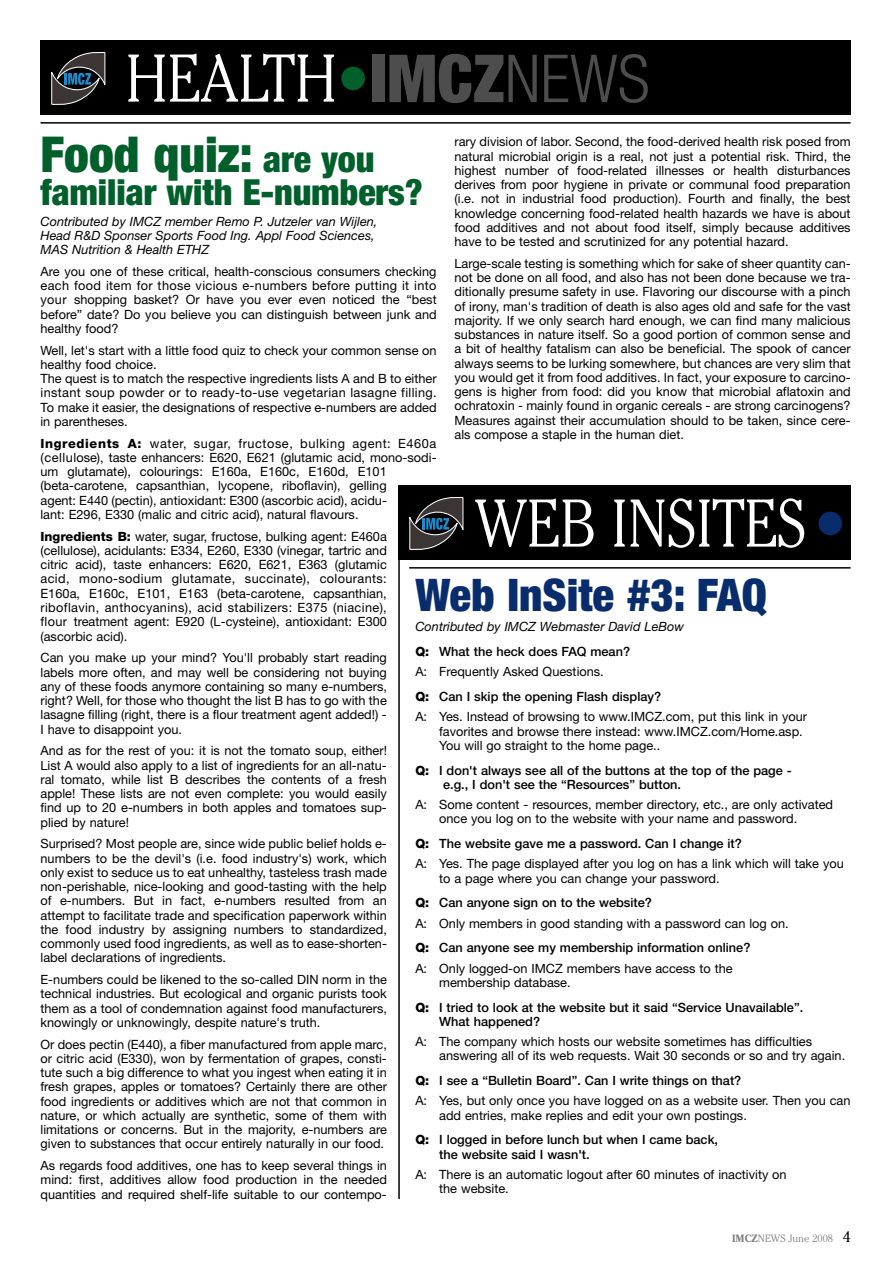
<style>
.page{position:relative;width:893px;height:1263px;background:#fff}
.page>*{position:absolute;margin:0;border:0;box-sizing:border-box;transform-origin:0 0}
.t1{font:300 66.9px "Cheltenham";color:#fff;scale:.87 1}
.t2{font:900 condensed 49.5px "Helvetica Neue";color:#015f2b}
.t3{font:900 condensed 45px "Helvetica Neue";color:#092d6c}
.t4{font:900 condensed 36px "Helvetica Neue";color:#015f2b}
.t5{font:12.75px/14.2px "Helvetica Neue";color:#000}
.t6{font:500 12.75px/14.2px "Helvetica Neue";color:#000}
.t7{font:italic 12.75px/14.2px "Helvetica Neue";color:#000}
.t8{font:300 10.5px "Cheltenham";color:#808080}
.s1{font-family:"Helvetica Neue";font-weight:900;font-stretch:condensed;font-size:66.3px;color:#015f2b}
.s2{font-family:"Helvetica Neue";font-weight:900;font-stretch:condensed;font-size:66.3px;color:#4d4d4d}
.s3{font-family:"Helvetica Neue";font-stretch:condensed;font-size:66.3px;color:#4d4d4d}
.s4{font-size:36px}
.s5{font-weight:800}
.s6{font-family:"Helvetica Neue";font-weight:900;font-stretch:condensed;font-size:66.3px;color:#092d6c}
.s7{font-weight:800;font-style:normal}
.s8{font-weight:500;font-style:normal}
.s9{font-weight:400}
.s10{font-weight:500}
.s11{font-weight:700}
.s12{font-weight:400;font-size:15px;color:#000}
</style>
<div class="page">
<hr style="left:398px;top:485px;width:2px;height:714px;background:#000">
<div style="left:40px;top:41px;width:810px;height:74px;background:#000"></div>
<svg style="left:51px;top:52px;width:54px;height:53px"></svg>
<hr style="left:40px;top:122px;width:810px;height:2px;background:#000">
<div style="left:398px;top:485px;width:452px;height:75px;background:#000"></div>
<svg style="left:409px;top:497px;width:54px;height:53px"></svg>
<hr style="left:409px;top:567px;width:441px;height:2px;background:#000">
<h1 class="t1" style="left:126px;top:52px;width:604px">HEALTH <span class="s1">•</span><span class="s2">IMCZ</span><span class="s3">NEWS</span></h1>
<p class="t5" style="left:455px;top:136px;width:398px;text-align:justify">rary division of labor. Second, the food-derived health risk posed from natural microbial origin is a real, not just a potential risk. Third, the highest number of food-related illnesses or health disturbances derives from poor hygiene in private or communal food preparation (i.e. not in industrial food production). Fourth and finally, the best knowledge concerning food-related health hazards we have is about food additives and not about food itself, simply because additives have to be tested and scrutinized for any potential hazard.</p>
<p class="t5" style="left:455px;top:257px;width:398px;text-align:justify">Large-scale testing is something which for sake of sheer quantity can&shy;not be done on all food, and also has not been done because we tra&shy;ditionally presume safety in use. Flavoring our discourse with a pinch of irony, man's tradition of death is also ages old and safe for the vast majority. If we only search hard enough, we can find many malicious substances in nature itself. So a good portion of common sense and a bit of healthy fatalism can also be beneficial. The spook of cancer always seems to be lurking somewhere, but chances are very slim that you would get it from food additives. In fact, your exposure to carcino&shy;gens is higher from food: did you know that microbial aflatoxin and ochratoxin - mainly found in organic cereals - are strong carcinogens?<br>Measures against their accumulation should to be taken, since cere&shy;als compose a staple in the human diet.</p>
<h2 class="t2" style="left:40px;top:137px;width:336px">Food quiz: <span class="s4">are you</span></h2>
<h3 class="t4" style="left:40px;top:180px;width:384px">familiar with E-numbers?</h3>
<p class="t7" style="left:40px;top:215px;width:338px">Contributed by IMCZ member Remo P. Jutzeler van Wijlen,<br>Head R&amp;D Sponser Sports Food Ing. Appl Food Sciences,<br>MAS Nutrition &amp; Health ETHZ</p>
<p class="t5" style="left:40px;top:265px;width:398px;text-align:justify">Are you one of these critical, health-conscious consumers checking each food item for those vicious e-numbers before putting it into your shopping basket? Or have you ever even noticed the “best before” date? Do you believe you can distinguish between junk and healthy food?</p>
<p class="t5" style="left:40px;top:344px;width:398px">Well, let's start with a little food quiz to check your common sense on healthy food choice.<br>The quest is to match the respective ingredients lists A and B to either instant soup powder or to ready-to-use vegetarian lasagne filling.<br>To make it easier, the designations of respective e-numbers are added in parentheses.</p>
<p class="t5" style="left:40px;top:437px;width:398px"><span class="s5">Ingredients A:</span> water, sugar, fructose, bulking agent: E460a (cellulose), taste enhancers: E620, E621 (glutamic acid, mono-sodi&shy;um glutamate), colourings: E160a, E160c, E160d, E101 (beta-carotene, capsanthian, lycopene, riboflavin), gelling<br>agent: E440 (pectin), antioxidant: E300 (ascorbic acid), acidu-<br>lant: E296, E330 (malic and citric acid), natural flavours.</p>
<p class="t5" style="left:40px;top:530px;width:348px;text-align:justify"><span class="s5">Ingredients B:</span> water, sugar, fructose, bulking agent: E460a (cellulose), acidulants: E334, E260, E330 (vinegar, tartric and citric acid), taste enhancers: E620, E621, E363 (glutamic acid, mono-sodium glutamate, succinate), colourants:<br>E160a, E160c, E101, E163 (beta-carotene, capsanthian, riboflavin, anthocyanins), acid stabilizers: E375 (niacine), flour treatment agent: E920 (L-cysteine), antioxidant: E300 (ascorbic acid).</p>
<p class="t5" style="left:41px;top:652px;width:348px;text-align:justify">Can you make up your mind? You'll probably start reading labels more often, and may well be considering not buying any of these foods anymore containing so many e-numbers, right? Well, for those who thought the list B has to go with the lasagne filling (right, there is a flour treatment agent added!) - I have to disappoint you.</p>
<p class="t5" style="left:41px;top:745px;width:348px;text-align:justify">And as for the rest of you: it is not the tomato soup, either!<br>List A would also apply to a list of ingredients for an all-natu&shy;ral tomato, while list B describes the contents of a fresh apple! These lists are not even complete: you would easily find up to 20 e-numbers in both apples and tomatoes sup&shy;plied by nature!</p>
<p class="t5" style="left:41px;top:838px;width:348px;text-align:justify">Surprised? Most people are, since wide public belief holds e&shy;numbers to be the devil's (i.e. food industry's) work, which only exist to seduce us to eat unhealthy, tasteless trash made non-perishable, nice-looking and good-tasting with the help of e-numbers. But in fact, e-numbers resulted from an attempt to facilitate trade and specification paperwork within the food industry by assigning numbers to standardized, commonly used food ingredients, as well as to ease-shorten&shy;label declarations of ingredients.</p>
<p class="t5" style="left:41px;top:974px;width:348px;text-align:justify">E-numbers could be likened to the so-called DIN norm in the technical industries. But ecological and organic purists took them as a tool of condemnation against food manufacturers, knowingly or unknowingly, despite nature's truth.</p>
<p class="t5" style="left:41px;top:1038px;width:348px;text-align:justify">Or does pectin (E440), a fiber manufactured from apple marc, or citric acid (E330), won by fermentation of grapes, consti&shy;tute such a big difference to what you ingest when eating it in fresh grapes, apples or tomatoes? Certainly there are other food ingredients or additives which are not that common in nature, or which actually are synthetic, some of them with limitations or concerns. But in the majority, e-numbers are given to substances that occur entirely naturally in our food.</p>
<p class="t5" style="left:41px;top:1160px;width:348px;text-align:justify">As regards food additives, one has to keep several things in mind: first, additives allow food production in the needed quantities and required shelf-life suitable to our contempo-</p>
<h1 class="t1" style="left:474px;top:497px;width:430px">WEB INSITES <span class="s6">•</span></h1>
<h3 class="t3" style="left:415px;top:579px;width:353px">Web InSite #3: FAQ</h3>
<p class="t7" style="left:415px;top:616px;width:270px;line-height:24.8px">Contributed by IMCZ Webmaster David LeBow<br><span class="s7">Q:</span> <span class="s8">What the heck does FAQ mean?</span></p>
<p class="t6" style="left:415px;top:661px;width:247px;line-height:24.8px"><span class="s9">A: Frequently Asked Questions.<br></span><span class="s5">Q:</span> Can I skip the opening Flash display?</p>
<p class="t5" style="left:439px;top:711px;width:369px;text-indent:-24px">A: Yes. Instead of browsing to www.IMCZ.com, put this link in your favorites and browse there instead: www.IMCZ.com/Home.asp.<br>You will go straight to the home page..</p>
<p class="t6" style="left:443px;top:764px;width:350px;text-indent:-28px"><span class="s5">Q:</span> I don't always see all of the buttons at the top of the page - e.g., I don't see the “Resources” button.</p>
<p class="t5" style="left:439px;top:799px;width:395px;text-indent:-24px">A: Some content - resources, member directory, etc., are only activated once you log on to the website with your name and password.</p>
<p class="t5" style="left:415px;top:835px;width:430px;line-height:20.2px"><span class="s5">Q:</span> <span class="s10">The website gave me a password. Can I change it?<br></span>A: Yes. The page displayed after you log on has a link which will take you</p>
<p class="t5" style="left:415px;top:867px;width:306px;line-height:24.8px;text-indent:24px">to a page where you can change your password.<br><span class="s5">Q:</span> <span class="s10">Can anyone sign on to the website?</span></p>
<p class="t5" style="left:415px;top:912px;width:375px;line-height:24.8px">A: Only members in good standing with a password can log on.<br><span class="s5">Q:</span> <span class="s10">Can anyone see my membership information online?</span></p>
<p class="t5" style="left:439px;top:962px;width:295px;text-indent:-24px">A: Only logged-on IMCZ members have access to the membership database.</p>
<p class="t6" style="left:439px;top:1001px;width:365px;text-indent:-24px"><span class="s5">Q:</span> I tried to look at the website but it said “Service Unavailable”.<br>What happened?</p>
<p class="t5" style="left:439px;top:1036px;width:407px;text-indent:-24px">A: The company which hosts our website sometimes has difficulties answering all of its web requests. Wait 30 seconds or so and try again.</p>
<p class="t5" style="left:415px;top:1072px;width:437px;line-height:20.2px"><span class="s5">Q:</span> <span class="s10">I see a “Bulletin Board”. Can I write things on that?<br></span>A: Yes, but only once you have logged on as a website user. Then you can</p>
<p class="t5" style="left:415px;top:1104px;width:333px;line-height:24.8px;text-indent:24px">add entries, make replies and edit your own postings.<br><span class="s5">Q:</span> <span class="s10">I logged in before lunch but when I came back,</span></p>
<p class="t6" style="left:439px;top:1148px;width:152px">the website said I wasn't.</p>
<p class="t5" style="left:439px;top:1168px;width:349px;text-indent:-24px">A: There is an automatic logout after 60 minutes of inactivity on the website.</p>
<p class="t8" style="left:732px;top:1234px;width:120px"><span class="s11">IMCZ</span>NEWS June 2008 <span class="s12">4</span></p>
</div>
